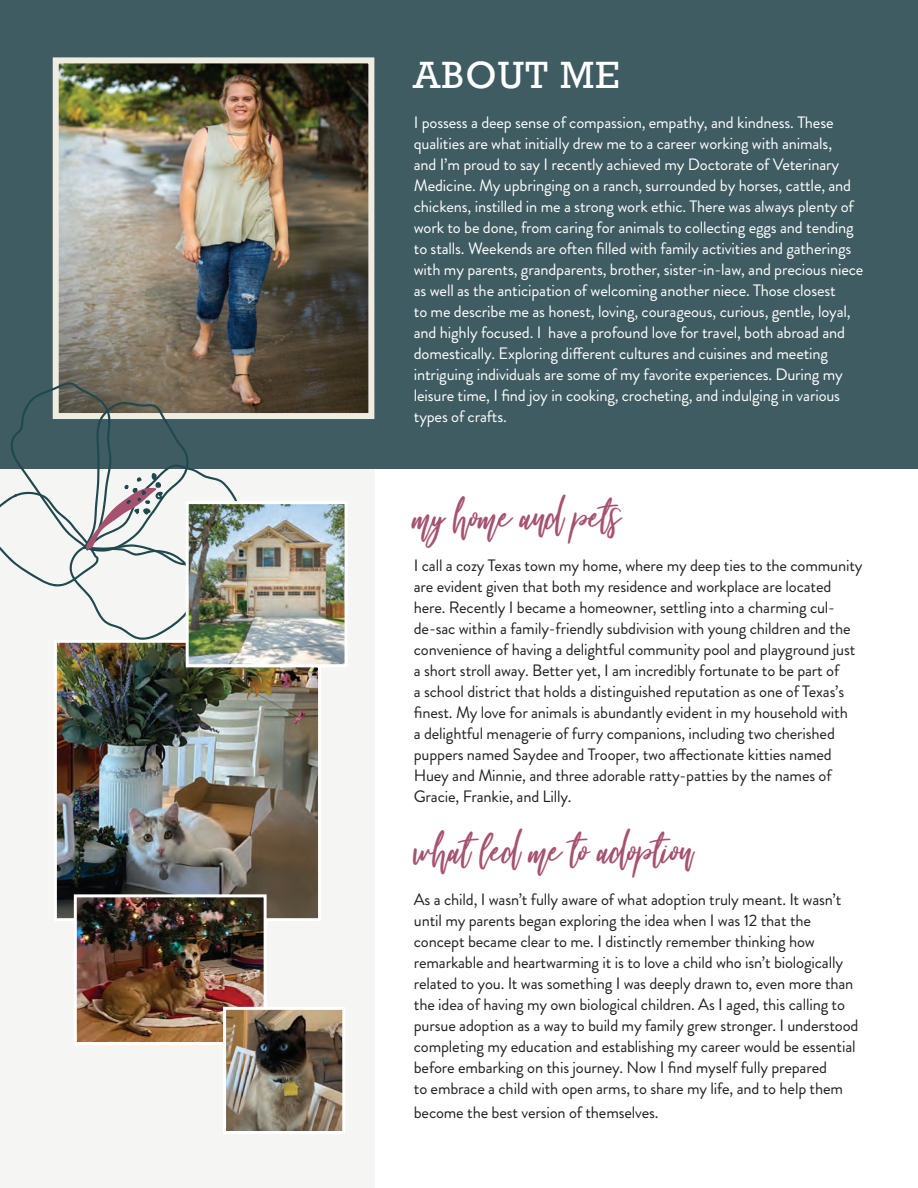
<style>
.page{position:relative;width:918px;height:1188px;background:#fff}
.page>*{position:absolute;margin:0;border:0;box-sizing:border-box;transform-origin:0 0}
.t1{font:48px "Beautiful Bloom Alt";color:#a65170}
.t2{font:39px "Rockwell";letter-spacing:.03em;color:#fff}
.t3{font:16.5px/21px "Brandon Grotesque";letter-spacing:-.01em;color:#231f20}
.t4{font:16.5px/21px "Brandon Grotesque";letter-spacing:-.01em;color:#fff}
</style>
<div class="page">
<div style="left:0;top:0;width:374px;height:1188px;background:#f5f6f3"></div>
<div style="left:0;top:0;width:918px;height:469px;background:#3f5c62"></div>
<img style="left:58px;top:644px;width:259px;height:273px">
<div style="left:54px;top:640px;width:267px;height:281px;border:3px solid #fff"></div>
<img style="left:60px;top:64px;width:307px;height:348px">
<div style="left:53px;top:57px;width:321px;height:362px;border:6px solid #efede2"></div>
<img style="left:78px;top:898px;width:185px;height:143px">
<div style="left:74px;top:894px;width:193px;height:151px;border:3px solid #fff"></div>
<img style="left:227px;top:1011px;width:114px;height:119px">
<div style="left:223px;top:1007px;width:122px;height:127px;border:3px solid #fff"></div>
<svg style="left:0;top:382px;width:239px;height:259px"></svg>
<img style="left:190px;top:505px;width:154px;height:158px">
<div style="left:186px;top:501px;width:162px;height:166px;border:3px solid #fff"></div>
<h2 class="t2" style="left:413px;top:52px;width:208px">ABOUT ME</h2>
<p class="t4" style="left:414px;top:112px;width:451px">I possess a deep sense of compassion, empathy, and kindness. These qualities are what initially drew me to a career working with animals,<br>and I’m proud to say I recently achieved my Doctorate of Veterinary Medicine. My upbringing on a ranch, surrounded by horses, cattle, and chickens, instilled in me a strong work ethic. There was always plenty of work to be done, from caring for animals to collecting eggs and tending to stalls. Weekends are often filled with family activities and gatherings with my parents, grandparents, brother, sister-in-law, and precious niece as well as the anticipation of welcoming another niece. Those closest<br>to me describe me as honest, loving, courageous, curious, gentle, loyal, and highly focused. I have a profound love for travel, both abroad and domestically. Exploring different cultures and cuisines and meeting intriguing individuals are some of my favorite experiences. During my leisure time, I find joy in cooking, crocheting, and indulging in various types of crafts.</p>
<h1 class="t1" style="left:414px;top:490px;width:209px">my home and pets</h1>
<p class="t3" style="left:414px;top:555px;width:450px">I call a cozy Texas town my home, where my deep ties to the community are evident given that both my residence and workplace are located here. Recently I became a homeowner, settling into a charming cul&shy;de-sac within a family-friendly subdivision with young children and the convenience of having a delightful community pool and playground just a short stroll away. Better yet, I am incredibly fortunate to be part of<br>a school district that holds a distinguished reputation as one of Texas’s finest. My love for animals is abundantly evident in my household with<br>a delightful menagerie of furry companions, including two cherished puppers named Saydee and Trooper, two affectionate kitties named Huey and Minnie, and three adorable ratty-patties by the names of Gracie, Frankie, and Lilly.</p>
<h1 class="t1" style="left:414px;top:824px;width:281px">what led me to adoption</h1>
<p class="t3" style="left:414px;top:889px;width:446px">As a child, I wasn’t fully aware of what adoption truly meant. It wasn’t until my parents began exploring the idea when I was 12 that the concept became clear to me. I distinctly remember thinking how remarkable and heartwarming it is to love a child who isn’t biologically related to you. It was something I was deeply drawn to, even more than the idea of having my own biological children. As I aged, this calling to pursue adoption as a way to build my family grew stronger. I understood completing my education and establishing my career would be essential before embarking on this journey. Now I find myself fully prepared<br>to embrace a child with open arms, to share my life, and to help them</p>
<p class="t3" style="left:414px;top:1102px;width:246px">become the best version of themselves.</p>
</div>
